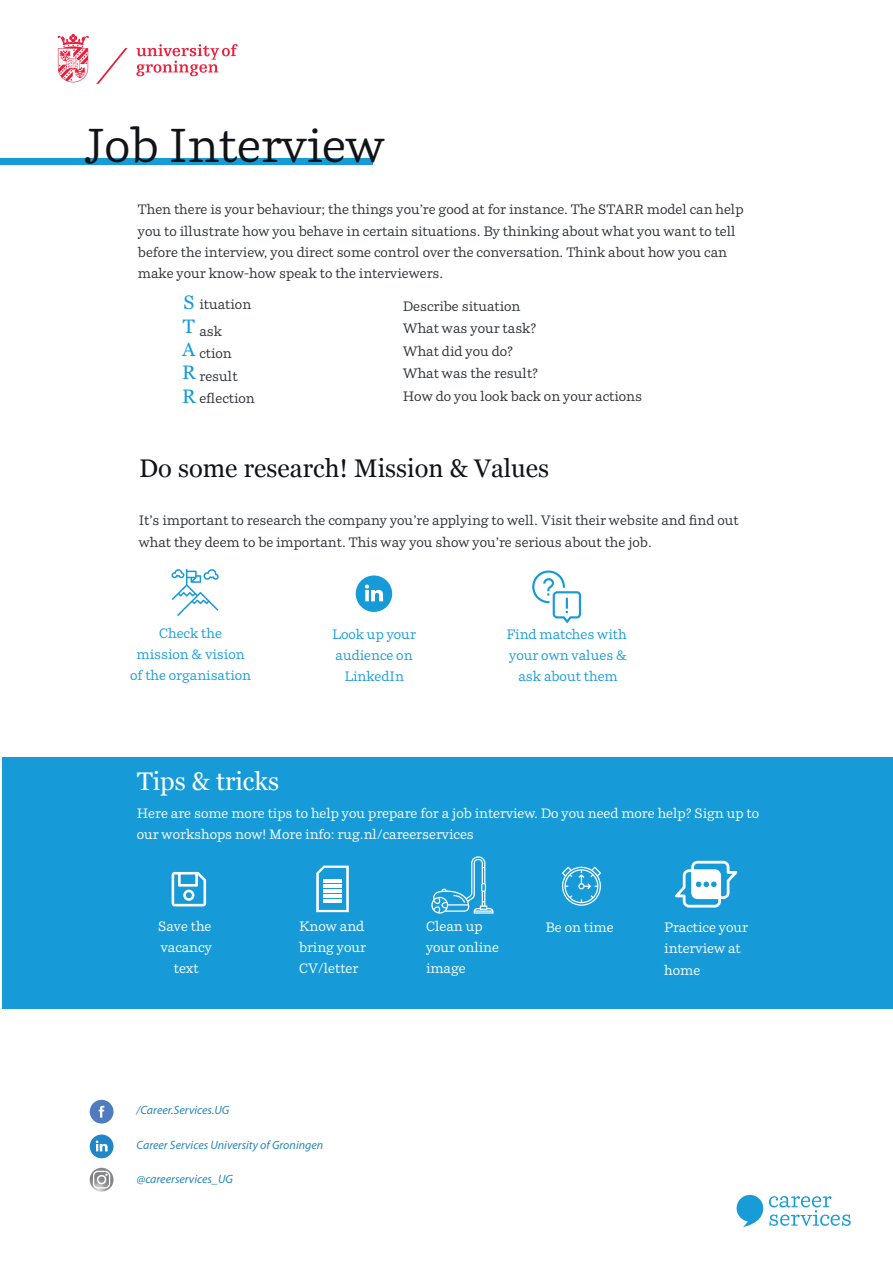
<style>
.page{position:relative;width:893px;height:1263px;background:#fff}
.page>*{position:absolute;margin:0;border:0;box-sizing:border-box;transform-origin:0 0}
.t1{font:47.1px "Parry";color:#111416}
.t2{font:25.5px "Georgia";color:#111416}
.t3{font:25.5px "Georgia";color:#fff}
.t4{font:19.5px/23.4px "Georgia";color:#179bd8;text-align:justify}
.t5{font:13.5px/22.5px "Parry";color:#2a2e31}
.t6{font:13.5px/21.3px "Parry";color:#fff}
.t7{font:13.5px/21.3px "Parry";color:#179bd8;text-align:center}
.t8{font:italic 12px "Myriad Pro";color:#2886ba}
</style>
<div class="page">
<svg style="left:136px;top:44px;width:102px;height:32px"></svg>
<svg style="left:96px;top:48px;width:32px;height:36px"></svg>
<svg style="left:58px;top:34px;width:31px;height:48px"></svg>
<svg style="left:737px;top:1195px;width:26px;height:32px"></svg>
<svg style="left:769px;top:1196px;width:82px;height:30px"></svg>
<div style="left:2px;top:757px;width:890px;height:251px;background:#179bd8"></div>
<div style="left:90px;top:1100px;width:24px;height:23px;background:#4f7cbe;border-radius:50%"></div>
<svg style="left:99px;top:1106px;width:6px;height:12px"></svg>
<div style="left:90px;top:1134px;width:24px;height:24px;background:#2086c8;border-radius:50%"></div>
<svg style="left:96px;top:1140px;width:12px;height:11px"></svg>
<svg style="left:89px;top:1168px;width:25px;height:24px"></svg>
<div style="left:356px;top:575px;width:36px;height:37px;background:#179bd8;border-radius:50%"></div>
<svg style="left:365px;top:585px;width:18px;height:16px"></svg>
<svg style="left:171px;top:569px;width:48px;height:47px"></svg>
<svg style="left:431px;top:856px;width:62px;height:57px"></svg>
<svg style="left:316px;top:865px;width:33px;height:47px"></svg>
<hr style="left:323px;top:900px;width:19px;height:3px;background:#fff">
<hr style="left:323px;top:894px;width:19px;height:4px;background:#fff">
<hr style="left:323px;top:889px;width:19px;height:4px;background:#fff">
<hr style="left:323px;top:884px;width:19px;height:3px;background:#fff">
<hr style="left:323px;top:879px;width:19px;height:3px;background:#fff">
<svg style="left:172px;top:872px;width:34px;height:34px"></svg>
<div style="left:0;top:158px;width:373px;height:7px;background:#179bd8"></div>
<svg style="left:562px;top:867px;width:39px;height:39px"></svg>
<svg style="left:675px;top:861px;width:62px;height:46px"></svg>
<svg style="left:532px;top:570px;width:49px;height:53px"></svg>
<h1 class="t1" style="left:86px;top:116px;width:301px">Job Interview</h1>
<p class="t5" style="left:138px;top:199px;width:607px;line-height:21.3px">Then there is your behaviour; the things you’re good at for instance. The STARR model can help you to illustrate how you behave in certain situations. By thinking about what you want to tell before the interview, you direct some control over the conversation. Think about how you can make your know-how speak to the interviewers.</p>
<h3 class="t4" style="left:182px;top:290px;width:15px">S T A R R</h3>
<p class="t5" style="left:199px;top:293px;width:53px">ituation</p>
<p class="t5" style="left:403px;top:294px;width:241px">Describe situation<br>What was your task?<br>What did you do?<br>What was the result?<br>How do you look back on your actions</p>
<p class="t5" style="left:199px;top:319px;width:57px">ask ction result eflection</p>
<h2 class="t2" style="left:139px;top:450px;width:412px">Do some research! Mission &amp; Values</h2>
<p class="t5" style="left:139px;top:510px;width:601px;line-height:21.3px">It’s important to research the company you’re applying to well. Visit their website and find out what they deem to be important. This way you show you’re serious about the job.</p>
<p class="t7" style="left:130px;top:622px;width:123px">Check the<br>mission &amp; vision of the organisation</p>
<p class="t7" style="left:332px;top:623px;width:85px">Look up your audience on<br>LinkedIn</p>
<p class="t7" style="left:507px;top:623px;width:122px">Find matches with your own values &amp; ask about them</p>
<h2 class="t3" style="left:137px;top:762px;width:144px">Tips &amp; tricks</h2>
<p class="t6" style="left:137px;top:802px;width:624px">Here are some more tips to help you prepare for a job interview. Do you need more help? Sign up to our workshops now! More info: rug.nl/careerservices</p>
<p class="t6" style="left:158px;top:915px;width:55px;text-align:center">Save the vacancy text</p>
<p class="t6" style="left:299px;top:915px;width:69px">Know and bring your<br>CV/letter</p>
<p class="t6" style="left:426px;top:915px;width:74px">Clean up your online image</p>
<p class="t6" style="left:546px;top:916px;width:69px">Be on time</p>
<p class="t6" style="left:664px;top:916px;width:85px">Practice your interview at home</p>
<p class="t8" style="left:137px;top:1103px;width:94px">/Career.Services.UG</p>
<p class="t8" style="left:137px;top:1138px;width:188px">Career Services University of Groningen</p>
<p class="t8" style="left:137px;top:1171px;width:98px">@careerservices_UG</p>
</div>
